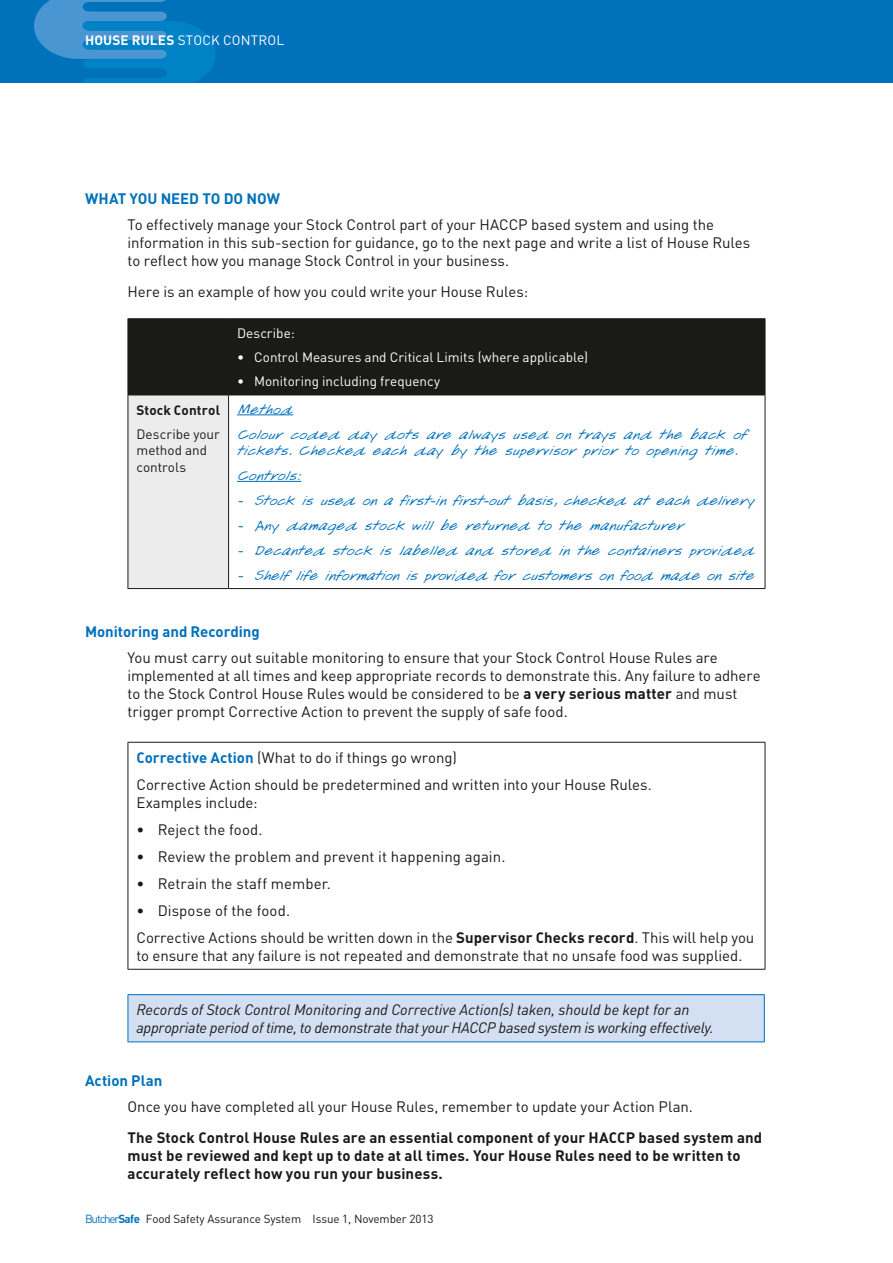
<style>
.page{position:relative;width:893px;height:1263px;background:#fff}
.page>*{position:absolute;margin:0;border:0;box-sizing:border-box;transform-origin:0 0}
.Box_Text{font:15px/18px "DIN";letter-spacing:-.005em;color:#1a1a18}
.t1{font:700 15px/18px "DIN";letter-spacing:.01em;color:#1a1a18}
.Box_Text-2{font:italic 15px/18px "DIN";letter-spacing:-.015em;color:#1a1a18}
.Heading_4_BLUE{font:700 15px "DIN";color:#0071bb}
.Heading_4_BLUE-2{font:15px "DIN";letter-spacing:-.005em;color:#1a1a18}
.Nandwriting_NO_BULLE{font:13.5px/16.5px "Lorraine Script";letter-spacing:-.05em;color:#0071bb}
.Running_Header{font:13.5px "DIN";letter-spacing:.005em;color:#fff}
.Table_Copy{font:13.5px/16.5px "DIN";color:#1a1a18}
.Table_Copy-2{font:700 13.5px "DIN";letter-spacing:.01em;color:#1a1a18}
.Table_Copy-3{font:13.5px "DIN";letter-spacing:.005em;color:#fff}
.t2{font:11.7px "DIN";letter-spacing:-.01em;color:#1a1a18}
.s1{font-weight:700}
.s2{font-weight:700;color:#0071bb}
.s3{color:#0071bb}
</style>
<div class="page">
<div style="left:129px;top:319px;width:636px;height:76px;background:#1a1a18"></div>
<div style="left:128px;top:395px;width:101px;height:193px;background:#ececed"></div>
<hr style="left:128px;top:318px;width:101px;height:1px;background:#1a1a18">
<hr style="left:128px;top:319px;width:1px;height:76px;background:#1a1a18">
<hr style="left:229px;top:318px;width:536px;height:1px;background:#1a1a18">
<hr style="left:228px;top:319px;width:1px;height:76px;background:#1a1a18">
<hr style="left:765px;top:319px;width:1px;height:76px;background:#1a1a18">
<hr style="left:128px;top:395px;width:101px;height:1px;background:#1a1a18">
<hr style="left:128px;top:395px;width:1px;height:193px;background:#1a1a18">
<hr style="left:229px;top:395px;width:536px;height:1px;background:#1a1a18">
<hr style="left:228px;top:395px;width:1px;height:193px;background:#1a1a18">
<hr style="left:765px;top:395px;width:1px;height:193px;background:#1a1a18">
<hr style="left:128px;top:588px;width:101px;height:1px;background:#1a1a18">
<hr style="left:229px;top:588px;width:536px;height:1px;background:#1a1a18">
<hr style="left:237px;top:415px;width:56px;height:1px;background:#0071bb">
<hr style="left:237px;top:481px;width:64px;height:1px;background:#0071bb">
<hr style="left:128px;top:742px;width:637px;height:1px;background:#1a1a18">
<hr style="left:128px;top:743px;width:1px;height:226px;background:#1a1a18">
<hr style="left:765px;top:743px;width:1px;height:226px;background:#1a1a18">
<hr style="left:128px;top:969px;width:637px;height:1px;background:#1a1a18">
<div style="left:128px;top:995px;width:636px;height:47px;background:#d3dff3"></div>
<hr style="left:128px;top:994px;width:637px;height:1px;background:#0071bb">
<hr style="left:128px;top:995px;width:1px;height:46px;background:#0071bb">
<hr style="left:764px;top:995px;width:1px;height:46px;background:#0071bb">
<hr style="left:128px;top:1041px;width:637px;height:1px;background:#0071bb">
<div style="left:0;top:0;width:893px;height:83px;background:#0071bb"></div>
<svg style="left:34px;top:0;width:181px;height:83px"></svg>
<p class="Running_Header" style="left:85px;top:32px;width:201px"><span class="s1">HOUSE RULES</span> STOCK CONTROL</p>
<p class="Heading_4_BLUE" style="left:85px;top:189px;width:196px">WHAT YOU NEED TO DO NOW</p>
<p class="Box_Text" style="left:128px;top:215px;width:624px">To effectively manage your Stock Control part of your HACCP based system and using the information in this sub-section for guidance, go to the next page and write a list of House Rules to reflect how you manage Stock Control in your business.</p>
<p class="Box_Text" style="left:128px;top:282px;width:402px">Here is an example of how you could write your House Rules:</p>
<p class="Table_Copy-3" style="left:237px;top:325px;width:59px">Describe:</p>
<p class="Running_Header" style="left:237px;top:349px;width:353px">• Control Measures and Critical Limits (where applicable)</p>
<p class="Running_Header" style="left:237px;top:373px;width:205px">• Monitoring including frequency</p>
<p class="Table_Copy-2" style="left:136px;top:401px;width:85px">Stock Control</p>
<p class="Table_Copy" style="left:136px;top:425px;width:85px">Describe your method and controls</p>
<p class="Nandwriting_NO_BULLE" style="left:237px;top:401px;width:58px">Method</p>
<p class="Nandwriting_NO_BULLE" style="left:237px;top:426px;width:512px">Colour coded day dots are always used on trays and the back of tickets. Checked each day by the supervisor prior to opening time.</p>
<p class="Nandwriting_NO_BULLE" style="left:237px;top:467px;width:66px">Controls:</p>
<p class="Nandwriting_NO_BULLE" style="left:237px;top:492px;width:520px">- Stock is used on a first-in first-out basis, checked at each delivery</p>
<p class="Nandwriting_NO_BULLE" style="left:237px;top:517px;width:449px">- Any damaged stock will be returned to the manufacturer</p>
<p class="Nandwriting_NO_BULLE" style="left:237px;top:542px;width:519px">- Decanted stock is labelled and stored in the containers provided</p>
<p class="Nandwriting_NO_BULLE" style="left:237px;top:567px;width:519px">- Shelf life information is provided for customers on food made on site</p>
<p class="Heading_4_BLUE" style="left:85px;top:621px;width:176px">Monitoring and Recording</p>
<p class="Box_Text" style="left:128px;top:648px;width:635px">You must carry out suitable monitoring to ensure that your Stock Control House Rules are implemented at all times and keep appropriate records to demonstrate this. Any failure to adhere to the Stock Control House Rules would be considered to be <span class="s1">a very serious matter</span> and must trigger prompt Corrective Action to prevent the supply of safe food.</p>
<p class="Heading_4_BLUE-2" style="left:136px;top:748px;width:322px"><span class="s2">Corrective Action</span> (What to do if things go wrong)</p>
<p class="Box_Text" style="left:136px;top:775px;width:517px">Corrective Action should be predetermined and written into your House Rules.<br>Examples include:</p>
<p class="Box_Text" style="left:136px;top:820px;width:128px">• Reject the food.</p>
<p class="Box_Text" style="left:136px;top:847px;width:370px">• Review the problem and prevent it happening again.</p>
<p class="Box_Text" style="left:136px;top:874px;width:196px">• Retrain the staff member.</p>
<p class="Box_Text" style="left:136px;top:901px;width:155px">• Dispose of the food.</p>
<p class="Box_Text" style="left:136px;top:928px;width:619px">Corrective Actions should be written down in the <span class="s1">Supervisor Checks record</span>. This will help you to ensure that any failure is not repeated and demonstrate that no unsafe food was supplied.</p>
<p class="Box_Text-2" style="left:136px;top:1001px;width:579px">Records of Stock Control Monitoring and Corrective Action(s) taken, should be kept for an appropriate period of time, to demonstrate that your HACCP based system is working effectively.</p>
<p class="Heading_4_BLUE" style="left:85px;top:1070px;width:79px">Action Plan</p>
<p class="Box_Text" style="left:128px;top:1097px;width:567px">Once you have completed all your House Rules, remember to update your Action Plan.</p>
<p class="t1" style="left:128px;top:1128px;width:636px">The Stock Control House Rules are an essential component of your HACCP based system and must be reviewed and kept up to date at all times. Your House Rules need to be written to accurately reflect how you run your business.</p>
<p class="t2" style="left:85px;top:1211px;width:350px"><span class="s3">Butcher</span><span class="s2">Safe</span> Food Safety Assurance System Issue 1, November 2013</p>
</div>
